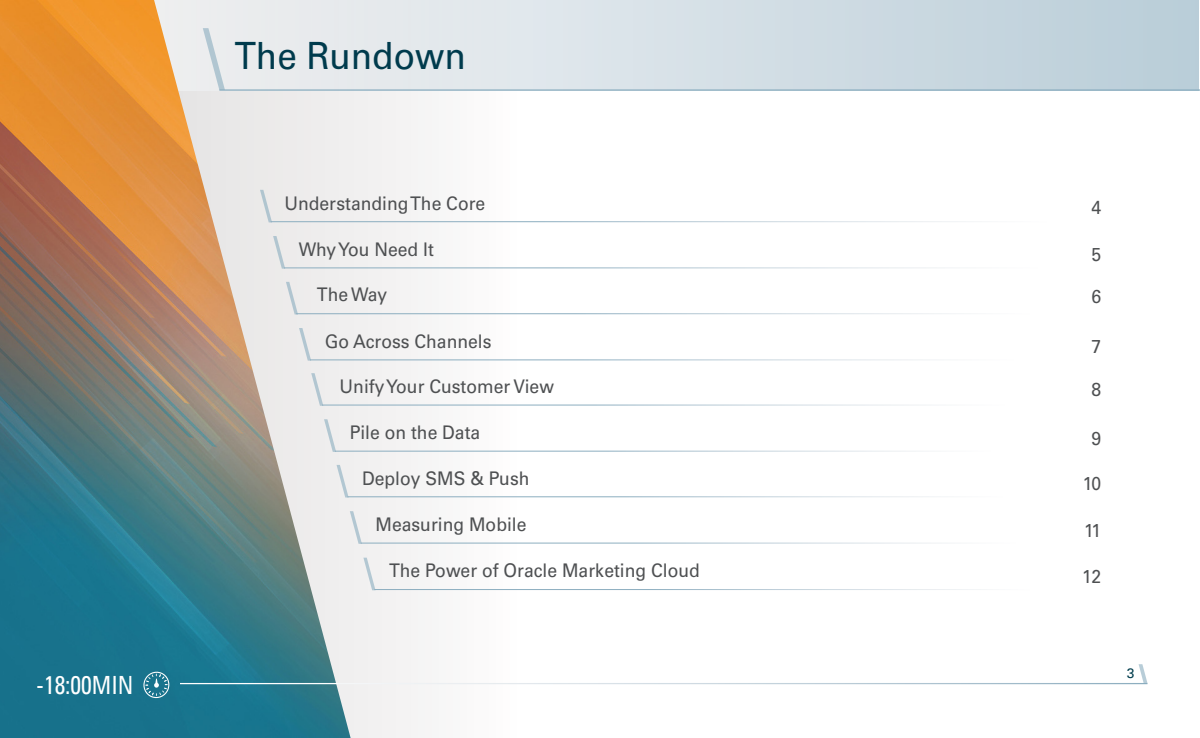
<style>
.page{position:relative;width:1200px;height:738px;background:#fff}
.page>*{position:absolute;margin:0;border:0;box-sizing:border-box;transform-origin:0 0}
.t1{font:37.5px "Univers";color:#003b4d;scale:.94 1}
.t2{font:condensed 25.62px "Univers";color:#fff;scale:.94 1}
.t3{font:18.75px "Univers";color:#4e5052;scale:.94 1}
.t4{font:13.75px "Univers";color:#003d4d}
.s1{font-size:25px}
</style>
<div class="page">
<svg style="left:1139px;top:664px;width:8px;height:19px"></svg>
<svg style="left:351px;top:0;width:848px;height:89px;background:#d1dde4"></svg>
<hr style="left:219px;top:89px;width:981px;height:2px;background:#8aadbf">
<img style="left:0;top:0;width:351px;height:738px">
<hr style="left:271px;top:221px;width:790px;height:1px;background:#fff">
<hr style="left:284px;top:267px;width:767px;height:1px;background:#fff">
<hr style="left:296px;top:313px;width:746px;height:1px;background:#fff">
<hr style="left:310px;top:359px;width:716px;height:1px;background:#fff">
<hr style="left:322px;top:404px;width:694px;height:1px;background:#fff">
<hr style="left:335px;top:451px;width:666px;height:1px;background:#fff">
<svg style="left:260px;top:190px;width:12px;height:32px"></svg>
<hr style="left:180px;top:682px;width:158px;height:2px;background:#fff">
<svg style="left:273px;top:236px;width:12px;height:32px"></svg>
<svg style="left:286px;top:282px;width:12px;height:32px"></svg>
<svg style="left:299px;top:328px;width:12px;height:32px"></svg>
<svg style="left:311px;top:373px;width:12px;height:33px"></svg>
<svg style="left:324px;top:419px;width:12px;height:33px"></svg>
<hr style="left:347px;top:496px;width:666px;height:1px;background:#fff">
<svg style="left:337px;top:465px;width:12px;height:32px"></svg>
<svg style="left:350px;top:511px;width:12px;height:32px"></svg>
<svg style="left:363px;top:557px;width:13px;height:33px"></svg>
<svg style="left:142px;top:670px;width:29px;height:29px"></svg>
<h2 class="t2" style="left:36px;top:668px;width:105px">-18:00<span class="s1">MIN</span></h2>
<h1 class="t1" style="left:234px;top:34px;width:248px">The Rundown</h1>
<p class="t3" style="left:284px;top:192px;width:215px">Understanding The Core</p>
<p class="t3" style="left:299px;top:238px;width:145px">Why You Need It</p>
<p class="t3" style="left:317px;top:283px;width:76px">The Way</p>
<p class="t3" style="left:325px;top:330px;width:179px">Go Across Channels</p>
<p class="t3" style="left:340px;top:375px;width:230px">Unify Your Customer View</p>
<p class="t3" style="left:350px;top:421px;width:141px">Pile on the Data</p>
<p class="t3" style="left:1092px;top:196px;width:12px">4</p>
<p class="t3" style="left:1092px;top:243px;width:12px">5</p>
<p class="t3" style="left:1092px;top:285px;width:12px">6</p>
<p class="t3" style="left:1092px;top:335px;width:12px">7</p>
<p class="t3" style="left:1092px;top:378px;width:12px">8</p>
<p class="t3" style="left:1092px;top:427px;width:12px">9</p>
<p class="t3" style="left:362px;top:467px;width:180px">Deploy SMS &amp; Push</p>
<p class="t3" style="left:1083px;top:472px;width:21px">10</p>
<p class="t3" style="left:375px;top:513px;width:162px">Measuring Mobile</p>
<p class="t3" style="left:1084px;top:518px;width:20px">11</p>
<p class="t3" style="left:389px;top:559px;width:332px">The Power of Oracle Marketing Cloud</p>
<p class="t3" style="left:1082px;top:565px;width:22px">12</p>
<p class="t4" style="left:1127px;top:665px;width:9px">3</p>
</div>
